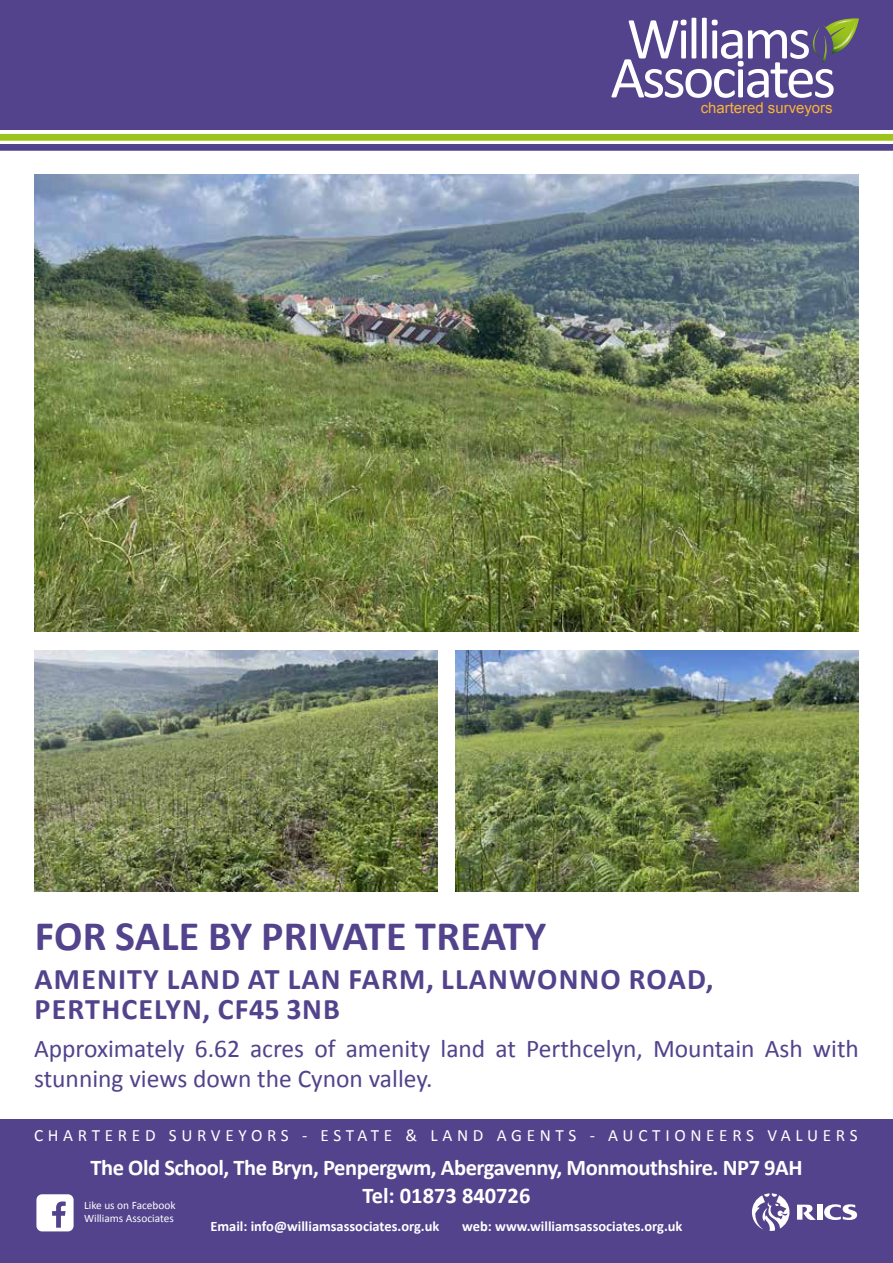
<style>
.page{position:relative;width:893px;height:1263px;background:#fff}
.page>*{position:absolute;margin:0;border:0;box-sizing:border-box;transform-origin:0 0}
.t1{font:700 42px "Calibri";letter-spacing:.01em;color:#52438c}
.t2{font:700 30px/30px "Calibri";letter-spacing:.04em;color:#52438c}
.t3{font:25.5px/30px "Calibri";color:#52438c}
.t4{font:700 22.5px/28.7px "Calibri";letter-spacing:-.02em;color:#fff;text-align:center}
.t5{font:17.25px "Calibri";letter-spacing:.27em;color:#fff}
.t6{font:15px "Arial";color:#f9b339}
.t7{font:700 14.4px "Calibri";color:#fff}
.t8{font:11.4px/13.6px "Calibri";color:#fff}
</style>
<div class="page">
<div style="left:0;top:0;width:893px;height:129px;background:#52438c"></div>
<svg style="left:611px;top:18px;width:248px;height:80px"></svg>
<div style="left:0;top:144px;width:893px;height:7px;background:#52438c"></div>
<div style="left:0;top:134px;width:893px;height:7px;background:#9dc41a"></div>
<div style="left:0;top:1119px;width:893px;height:144px;background:#52438c"></div>
<svg style="left:824px;top:1204px;width:33px;height:16px"></svg>
<div style="left:817px;top:1204px;width:5px;height:16px;background:#fff"></div>
<svg style="left:797px;top:1204px;width:19px;height:16px"></svg>
<svg style="left:752px;top:1193px;width:37px;height:38px"></svg>
<svg style="left:36px;top:1194px;width:38px;height:37px"></svg>
<img style="left:455px;top:650px;width:404px;height:242px">
<img style="left:34px;top:174px;width:825px;height:457px">
<img style="left:34px;top:650px;width:404px;height:242px">
<p class="t6" style="left:701px;top:98px;width:134px">chartered surveyors</p>
<h1 class="t1" style="left:35px;top:910px;width:513px">FOR SALE BY PRIVATE TREATY</h1>
<p class="t2" style="left:35px;top:962px;width:680px">AMENITY LAND AT LAN FARM, LLANWONNO ROAD,<br>PERTHCELYN, CF45 3NB</p>
<p class="t3" style="left:34px;top:1032px;width:826px">Approximately 6.62 acres of amenity land at Perthcelyn, Mountain Ash with stunning views down the Cynon valley.</p>
<p class="t5" style="left:34px;top:1124px;width:825px">CHARTERED SURVEYORS - ESTATE &amp; LAND AGENTS - AUCTIONEERS VALUERS</p>
<p class="t4" style="left:90px;top:1152px;width:714px">The Old School, The Bryn, Penpergwm, Abergavenny, Monmouthshire. NP7 9AH<br>Tel: 01873 840726</p>
<p class="t7" style="left:210px;top:1217px;width:230px">Email: info@williamsassociates.org.uk</p>
<p class="t7" style="left:462px;top:1217px;width:222px">web: www.williamsassociates.org.uk</p>
<p class="t8" style="left:84px;top:1197px;width:93px">Like us on Facebook<br>Williams Associates</p>
</div>
